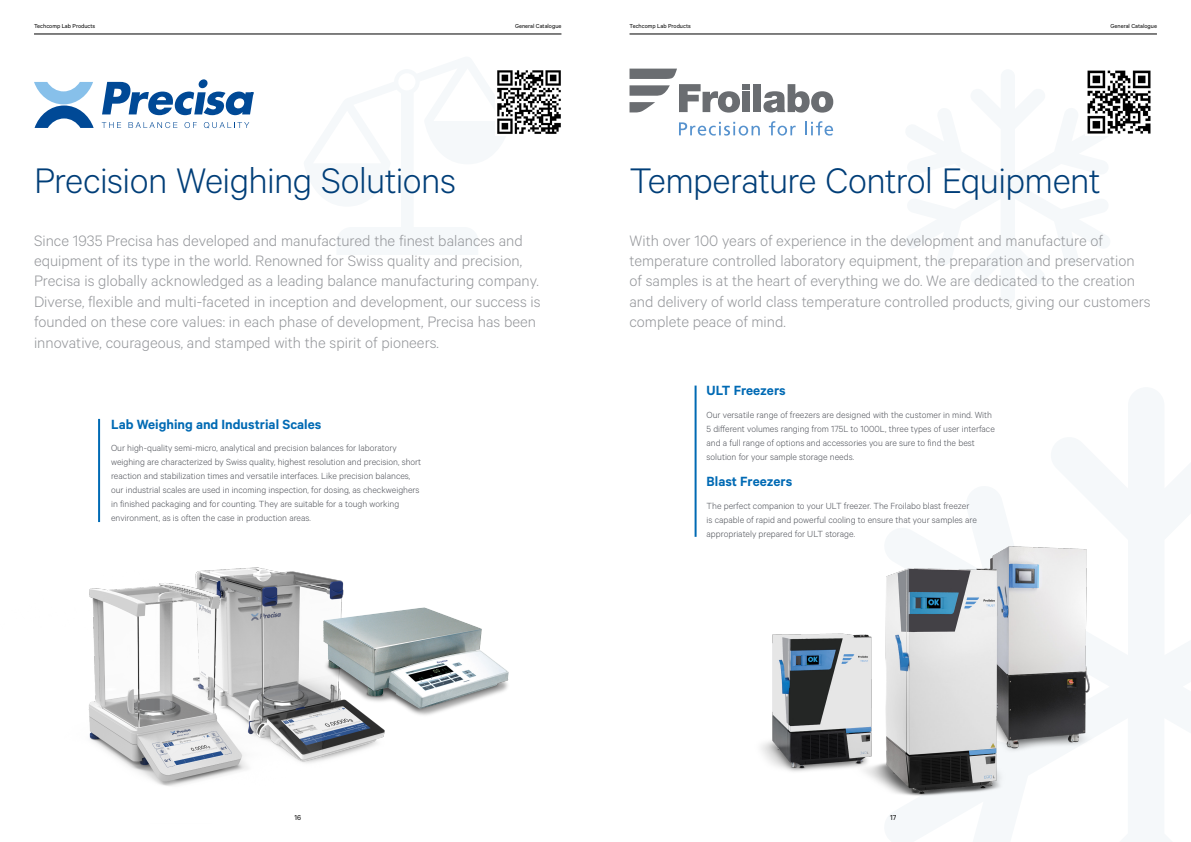
<style>
.page{position:relative;width:1191px;height:842px;background:#fff}
.page>*{position:absolute;margin:0;border:0;box-sizing:border-box;transform-origin:0 0}
.Heading_1{font:300 40px "Calibre";letter-spacing:-.015em;color:#003e78}
.Brand_Page_Intro{font:300 17px/20.4px "Calibre";color:#94969a}
.Heading_2{font:600 15px "Calibre";color:#006ab4}
.Body_Copy{font:300 10px/14px "Calibre";color:#50535a}
.t1{font:8px "Calibre";color:#000}
.t2{font:6.5px "Calibre";color:#000}
</style>
<div class="page">
<svg style="left:34px;top:82px;width:60px;height:46px"></svg>
<svg style="left:102px;top:79px;width:151px;height:36px"></svg>
<svg style="left:102px;top:122px;width:19px;height:6px"></svg>
<svg style="left:129px;top:122px;width:48px;height:6px"></svg>
<svg style="left:184px;top:122px;width:13px;height:6px"></svg>
<svg style="left:204px;top:122px;width:45px;height:6px"></svg>
<img style="left:321px;top:576px;width:63px;height:185px">
<img style="left:321px;top:581px;width:188px;height:155px">
<img style="left:88px;top:567px;width:233px;height:219px">
<hr style="left:98px;top:419px;width:2px;height:103px;background:#006ab4">
<svg style="left:679px;top:122px;width:81px;height:14px"></svg>
<svg style="left:769px;top:121px;width:26px;height:15px"></svg>
<svg style="left:805px;top:121px;width:28px;height:15px"></svg>
<svg style="left:629px;top:69px;width:111px;height:44px"></svg>
<div style="left:742px;top:84px;width:8px;height:6px;background:#6a6d71"></div>
<div style="left:742px;top:92px;width:8px;height:20px;background:#6a6d71"></div>
<div style="left:753px;top:84px;width:8px;height:28px;background:#6a6d71"></div>
<svg style="left:763px;top:84px;width:70px;height:29px"></svg>
<hr style="left:694px;top:386px;width:2px;height:151px;background:#006ab4">
<img style="left:1047px;top:547px;width:46px;height:201px">
<img style="left:761px;top:633px;width:81px;height:139px">
<img style="left:842px;top:546px;width:205px;height:251px">
<img style="left:497px;top:70px;width:64px;height:64px">
<img style="left:1087px;top:70px;width:64px;height:64px">
<hr style="left:34px;top:34px;width:527px;height:1px;background:#000">
<hr style="left:629px;top:34px;width:528px;height:1px;background:#000">
<p class="t2" style="left:34px;top:22px;width:63px">Techcomp Lab Products</p>
<p class="t2" style="left:515px;top:22px;width:48px">General Catalogue</p>
<p class="t2" style="left:629px;top:22px;width:63px">Techcomp Lab Products</p>
<p class="t2" style="left:1110px;top:22px;width:48px">General Catalogue</p>
<p class="Heading_1" style="left:34px;top:157px;width:423px">Precision Weighing Solutions</p>
<p class="Heading_1" style="left:629px;top:157px;width:472px">Temperature Control Equipment</p>
<p class="Brand_Page_Intro" style="left:629px;top:229px;width:522px">With over 100 years of experience in the development and manufacture of temperature controlled laboratory equipment, the preparation and preservation of samples is at the heart of everything we do. We are dedicated to the creation and delivery of world class temperature controlled products, giving our customers complete peace of mind.</p>
<p class="Brand_Page_Intro" style="left:34px;top:229px;width:508px">Since 1935 Precisa has developed and manufactured the finest balances and equipment of its type in the world. Renowned for Swiss quality and precision, Precisa is globally acknowledged as a leading balance manufacturing company.<br>Diverse, flexible and multi-faceted in inception and development, our success is founded on these core values: in each phase of development, Precisa has been innovative, courageous, and stamped with the spirit of pioneers.</p>
<p class="Heading_2" style="left:111px;top:415px;width:212px">Lab Weighing and Industrial Scales</p>
<p class="Body_Copy" style="left:111px;top:441px;width:312px">Our high-quality semi-micro, analytical and precision balances for laboratory weighing are characterized by Swiss quality, highest resolution and precision, short reaction and stabilization times and versatile interfaces. Like precision balances, our industrial scales are used in incoming inspection, for dosing, as checkweighers in finished packaging and for counting. They are suitable for a tough working environment, as is often the case in production areas.</p>
<p class="t1" style="left:294px;top:813px;width:8px">16</p>
<p class="Heading_2" style="left:706px;top:382px;width:81px">ULT Freezers</p>
<p class="Body_Copy" style="left:706px;top:407px;width:290px">Our versatile range of freezers are designed with the customer in mind. With 5 different volumes ranging from 175L to 1000L, three types of user interface and a full range of options and accessories you are sure to find the best solution for your sample storage needs.</p>
<p class="Heading_2" style="left:706px;top:473px;width:87px">Blast Freezers</p>
<p class="Body_Copy" style="left:706px;top:498px;width:272px">The perfect companion to your ULT freezer. The Froilabo blast freezer is capable of rapid and powerful cooling to ensure that your samples are appropriately prepared for ULT storage.</p>
<p class="t1" style="left:890px;top:813px;width:8px">17</p>
</div>
